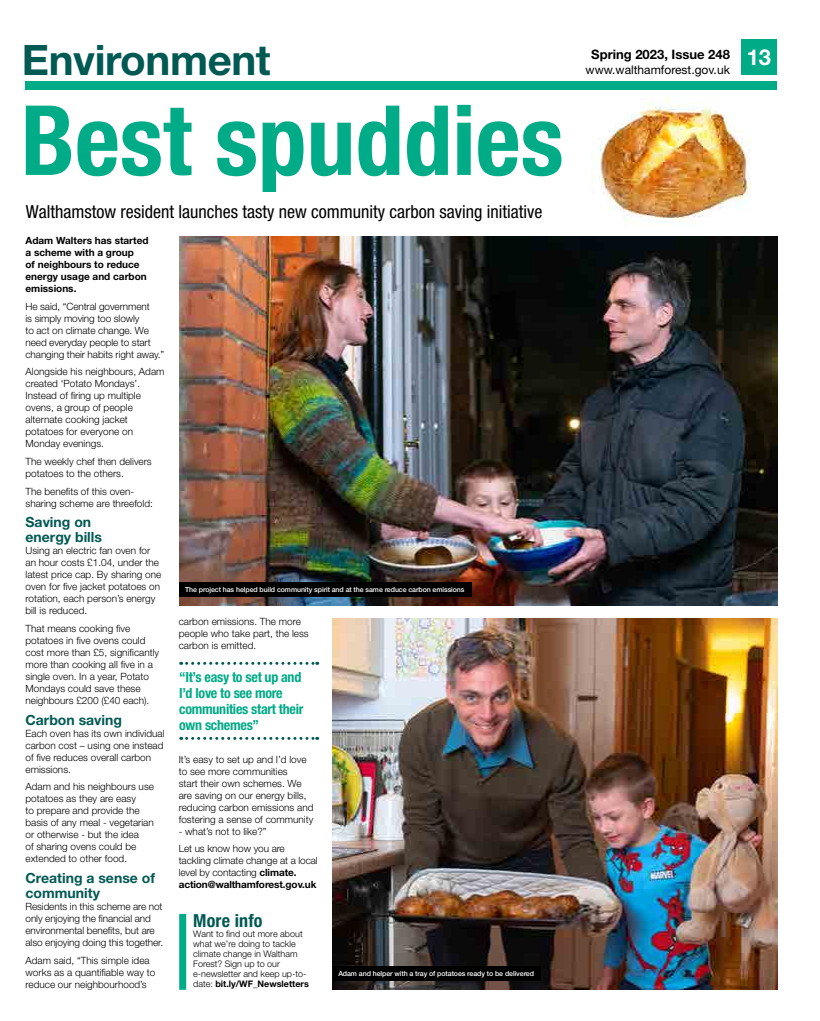
<style>
.page{position:relative;width:820px;height:1021px;background:#fff}
.page>*{position:absolute;margin:0;border:0;box-sizing:border-box;transform-origin:0 0}
.t1{font:700 condensed 97px "Helvetica Neue LT Std";color:#00ac87}
.t2{font:700 42px "Helvetica Neue LT Std";letter-spacing:-.01em;color:#005953}
.NEW_QUOTE_SMALLER{font:condensed 18px "Helvetica Neue LT Std";color:#000}
.t3{font:700 condensed 18px "Helvetica Neue LT Std";letter-spacing:.01em;color:#005953}
.NEW_QUOTE{font:700 condensed 14px/16px "Helvetica Neue LT Std";letter-spacing:-.02em;color:#00ab87}
.NEW_Body_Copy_Left{font:700 14px/15px "Helvetica Neue LT Std";color:#005953}
.t4{font:700 13px "Helvetica Neue LT Std";color:#000}
.t5{font:12px "Helvetica Neue LT Std";color:#000}
.NEW_Body_Copy_Left-2{font:300 10px/12px "Helvetica Neue LT Std";color:#000}
.NEW_Body_Copy_Left-3{font:700 10px/12px "Helvetica Neue LT Std";color:#000}
.t6{font:300 9px/10px "Helvetica Neue LT Std";color:#000}
.t7{font:500 7px "Helvetica Neue LT Std";letter-spacing:-.01em;color:#fff}
.s1{font-weight:700}
.s2{font-size:22px;color:#fff}
</style>
<div class="page">
<div style="left:25px;top:82px;width:751px;height:8px;background:#00ac87"></div>
<div style="left:740px;top:39px;width:36px;height:35px;background:#00ab87"></div>
<img style="left:179px;top:237px;width:598px;height:369px">
<div style="left:179px;top:913px;width:7px;height:76px;background:#00ab87"></div>
<div style="left:179px;top:582px;width:292px;height:15px;background:#000"></div>
<svg style="left:181px;top:662px;width:136px;height:3px"></svg>
<svg style="left:181px;top:737px;width:136px;height:3px"></svg>
<img style="left:332px;top:618px;width:444px;height:371px">
<div style="left:332px;top:966px;width:208px;height:14px;background:#000"></div>
<img style="left:591px;top:98px;width:160px;height:127px">
<h2 class="t2" style="left:22px;top:34px;width:250px">Environment</h2>
<p class="t1" style="left:21px;top:82px;width:544px">Best spuddies</p>
<p class="NEW_QUOTE_SMALLER" style="left:26px;top:201px;width:518px">Walthamstow resident launches tasty new community carbon saving initiative</p>
<p class="NEW_Body_Copy_Left-3" style="left:26px;top:234px;width:124px">Adam Walters has started a scheme with a group<br>of neighbours to reduce energy usage and carbon emissions.</p>
<p class="NEW_Body_Copy_Left-2" style="left:26px;top:300px;width:140px">He said, “Central government<br>is simply moving too slowly<br>to act on climate change. We need everyday people to start changing their habits right away.”</p>
<p class="NEW_Body_Copy_Left-2" style="left:26px;top:365px;width:140px">Alongside his neighbours, Adam created ‘Potato Mondays’.<br>Instead of firing up multiple ovens, a group of people alternate cooking jacket potatoes for everyone on<br>Monday evenings.</p>
<p class="NEW_Body_Copy_Left-2" style="left:26px;top:455px;width:128px">The weekly chef then delivers potatoes to the others.</p>
<p class="NEW_Body_Copy_Left-2" style="left:26px;top:485px;width:129px">The benefits of this oven&shy;sharing scheme are threefold:</p>
<p class="NEW_Body_Copy_Left" style="left:26px;top:514px;width:78px">Saving on energy bills</p>
<p class="NEW_Body_Copy_Left-2" style="left:26px;top:544px;width:137px">Using an electric fan oven for an hour costs £1.04, under the latest price cap. By sharing one oven for five jacket potatoes on rotation, each person’s energy bill is reduced.</p>
<p class="NEW_Body_Copy_Left-2" style="left:26px;top:622px;width:135px">That means cooking five potatoes in five ovens could cost more than £5, significantly more than cooking all five in a single oven. In a year, Potato<br>Mondays could save these neighbours £200 (£40 each).</p>
<p class="NEW_Body_Copy_Left" style="left:26px;top:712px;width:98px">Carbon saving</p>
<p class="NEW_Body_Copy_Left-2" style="left:26px;top:727px;width:140px">Each oven has its own individual carbon cost – using one instead of five reduces overall carbon emissions.</p>
<p class="NEW_Body_Copy_Left-2" style="left:26px;top:780px;width:130px">Adam and his neighbours use potatoes as they are easy<br>to prepare and provide the basis of any meal - vegetarian or otherwise - but the idea<br>of sharing ovens could be extended to other food.</p>
<p class="NEW_Body_Copy_Left" style="left:26px;top:870px;width:131px">Creating a sense of community</p>
<p class="NEW_Body_Copy_Left-2" style="left:26px;top:900px;width:139px">Residents in this scheme are not only enjoying the financial and environmental benefits, but are also enjoying doing this together.</p>
<p class="NEW_Body_Copy_Left-2" style="left:26px;top:954px;width:131px">Adam said, “This simple idea works as a quantifiable way to reduce our neighbourhood’s</p>
<p class="t7" style="left:185px;top:585px;width:281px">The project has helped build community spirit and at the same reduce carbon emissions</p>
<p class="NEW_Body_Copy_Left-2" style="left:179px;top:615px;width:131px">carbon emissions. The more people who take part, the less carbon is emitted.</p>
<p class="NEW_QUOTE" style="left:179px;top:668px;width:126px">“It’s easy to set up and<br>I’d love to see more communities start their own schemes”</p>
<p class="NEW_Body_Copy_Left-2" style="left:179px;top:753px;width:136px">It’s easy to set up and I’d love to see more communities<br>start their own schemes. We are saving on our energy bills, reducing carbon emissions and fostering a sense of community</p>
<p class="NEW_Body_Copy_Left-2" style="left:179px;top:825px;width:89px">- what’s not to like?”</p>
<p class="NEW_Body_Copy_Left-2" style="left:179px;top:842px;width:140px">Let us know how you are tackling climate change at a local level by contacting <span class="s1">climate. action@walthamforest.gov.uk</span></p>
<p class="t3" style="left:193px;top:909px;width:71px">More info</p>
<p class="t6" style="left:193px;top:928px;width:117px">Want to find out more about what we’re doing to tackle climate change in Waltham<br>Forest? Sign up to our e-newsletter and keep up-to&shy;date: <span class="s1">bit.ly/WF_Newsletters</span></p>
<p class="t7" style="left:338px;top:968px;width:197px">Adam and helper with a tray of potatoes ready to be delivered</p>
<h3 class="t4" style="left:591px;top:46px;width:181px">Spring 2023, Issue 248 <span class="s2">13</span></h3>
<p class="t5" style="left:585px;top:63px;width:146px">www.walthamforest.gov.uk</p>
</div>
